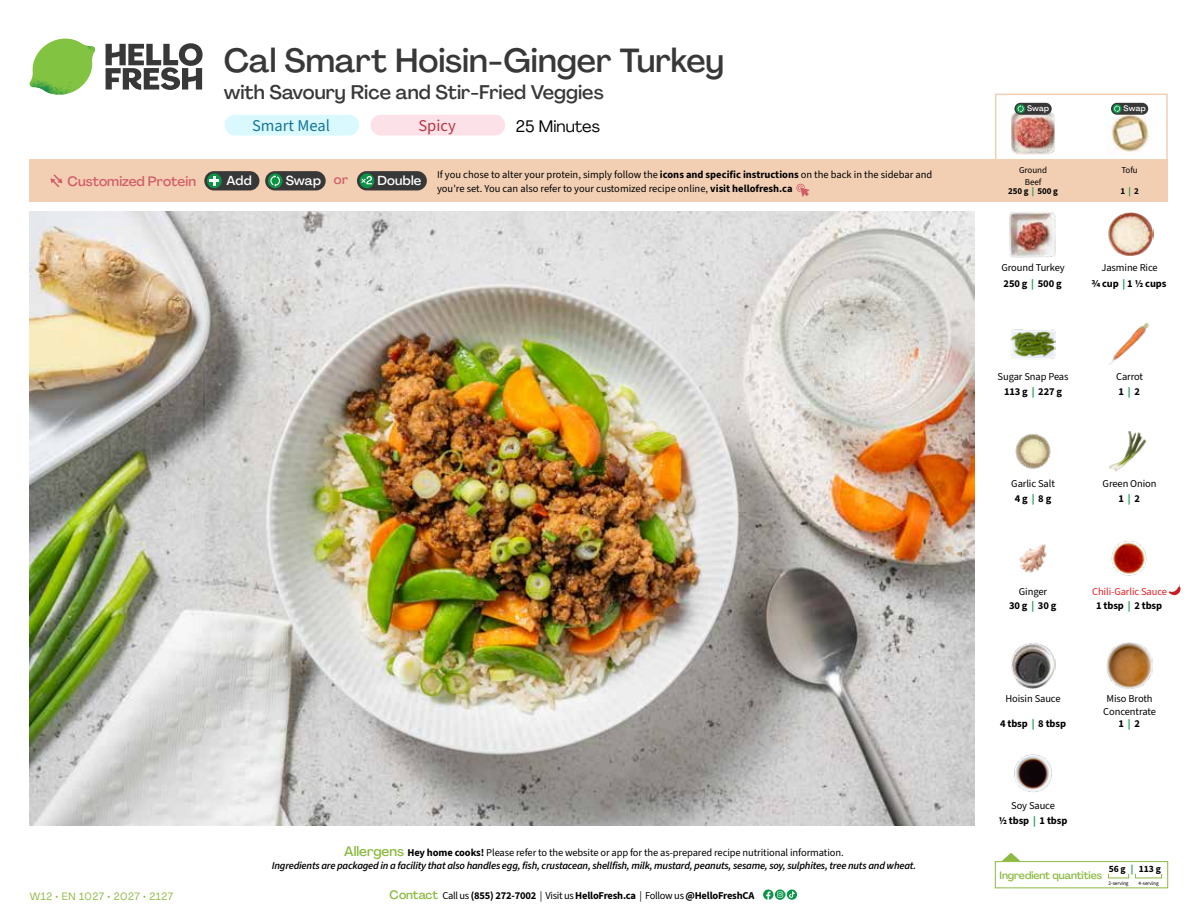
<style>
.page{position:relative;width:1188px;height:918px;background:#fff}
.page>*{position:absolute;margin:0;border:0;box-sizing:border-box;transform-origin:0 0}
.t1{font:500 33px "Agrandir";color:#383839}
.t2{font:500 19.5px "Agrandir";color:#383839}
.t3{font:16.5px "Agrandir";color:#000}
.t4{font:16.5px "Source Sans 3";color:#157695}
.t5{font:16.5px "Source Sans 3";color:#b33841}
.t6{font:500 13.5px "Agrandir";color:#d15f6a}
.t7{font:500 12.9px "Agrandir";letter-spacing:.015em;color:#fff}
.t8{font:10.5px/14.9px "Source Sans 3";letter-spacing:-.01em;color:#000;text-align:center}
.t9{font:italic 600 10.5px/13.5px "Source Sans 3";letter-spacing:-.02em;color:#000;text-align:center}
.t10{font:700 10.5px/14.9px "Source Sans 3";letter-spacing:-.02em;color:#000;text-align:center}
.t11{font:10.5px/14.9px "Source Sans 3";letter-spacing:-.01em;color:#ed1d24;text-align:center}
.t12{font:500 10.5px "Agrandir";letter-spacing:-.01em;color:#8cba42}
.t13{font:10.5px "Agrandir";letter-spacing:.05em;color:#8cba42}
.t14{font:700 9.6px "Source Sans 3";color:#000}
.t15{font:9px/11.6px "Source Sans 3";letter-spacing:-.01em;color:#000;text-align:center}
.t16{font:700 9px "Source Sans 3";color:#000}
.t17{font:500 7.95px "Agrandir";letter-spacing:.01em;color:#fff}
.t18{font:5.25px "Source Sans 3";letter-spacing:-.01em;color:#000}
.s1{color:#d15f6a}
.s2{font-weight:700}
.s3{font-family:"Agrandir";font-weight:500;font-style:normal;font-size:13.5px;color:#8cba42}
.s4{font-weight:700;font-style:normal}
.s5{font-weight:400;font-style:normal}
.s6{font-family:"Agrandir";font-weight:500;font-size:12px;color:#8cba42}
.s7{font-weight:400}
.s8{color:#0b9446}
.s9{font-weight:700;color:#0b9446}
.s10{font-weight:700;color:#000}
</style>
<div class="page">
<svg style="left:106px;top:43px;width:97px;height:47px"></svg>
<svg style="left:34px;top:39px;width:59px;height:38px"></svg>
<img style="left:65px;top:39px;width:30px;height:25px">
<img style="left:33px;top:60px;width:56px;height:10px">
<img style="left:29px;top:64px;width:58px;height:31px">
<img style="left:64px;top:70px;width:25px;height:24px">
<img style="left:30px;top:211px;width:945px;height:615px">
<div style="left:787px;top:889px;width:10px;height:11px;background:#099447;border-radius:50%"></div>
<svg style="left:763px;top:889px;width:32px;height:11px"></svg>
<svg style="left:1002px;top:853px;width:18px;height:8px"></svg>
<div style="left:995px;top:861px;width:173px;height:27px;border:1px solid #8cba42"></div>
<div style="left:225px;top:115px;width:134px;height:21px;background:#daf9ff;border-radius:10px"></div>
<div style="left:371px;top:115px;width:134px;height:21px;background:#fce1e9;border-radius:10px"></div>
<img style="left:1011px;top:329px;width:45px;height:30px">
<img style="left:1108px;top:323px;width:42px;height:42px">
<img style="left:1015px;top:434px;width:36px;height:35px">
<img style="left:1109px;top:431px;width:38px;height:41px">
<img style="left:1019px;top:544px;width:28px;height:29px">
<img style="left:1111px;top:541px;width:36px;height:35px">
<img style="left:1011px;top:643px;width:45px;height:45px">
<img style="left:1014px;top:754px;width:38px;height:38px">
<img style="left:1108px;top:212px;width:45px;height:44px">
<img style="left:1010px;top:212px;width:45px;height:45px">
<img style="left:1107px;top:643px;width:45px;height:45px">
<svg style="left:1168px;top:584px;width:13px;height:12px"></svg>
<div style="left:30px;top:160px;width:1138px;height:42px;background:#f2cfb3"></div>
<svg style="left:50px;top:174px;width:12px;height:13px"></svg>
<div style="left:265px;top:171px;width:61px;height:19px;background:#383839;border-radius:10px"></div>
<svg style="left:268px;top:173px;width:15px;height:15px"></svg>
<svg style="left:270px;top:175px;width:10px;height:12px"></svg>
<div style="left:204px;top:171px;width:55px;height:19px;background:#383839;border-radius:10px"></div>
<div style="left:207px;top:173px;width:15px;height:15px;background:#0b9446;border-radius:50%"></div>
<svg style="left:209px;top:176px;width:10px;height:10px"></svg>
<svg style="left:796px;top:183px;width:13px;height:14px"></svg>
<div style="left:357px;top:171px;width:70px;height:19px;background:#383839;border-radius:10px"></div>
<svg style="left:360px;top:173px;width:14px;height:15px"></svg>
<svg style="left:360px;top:176px;width:12px;height:8px"></svg>
<div style="left:995px;top:94px;width:173px;height:69px;border:2px solid #f2cfb3"></div>
<img style="left:1107px;top:111px;width:43px;height:41px">
<img style="left:1011px;top:112px;width:44px;height:43px">
<div style="left:1111px;top:103px;width:37px;height:12px;background:#383839;border-radius:6px"></div>
<svg style="left:1113px;top:104px;width:9px;height:9px"></svg>
<svg style="left:1114px;top:105px;width:6px;height:7px"></svg>
<div style="left:1014px;top:103px;width:38px;height:12px;background:#383839;border-radius:6px"></div>
<svg style="left:1016px;top:104px;width:9px;height:9px"></svg>
<svg style="left:1018px;top:105px;width:6px;height:7px"></svg>
<h1 class="t1" style="left:224px;top:40px;width:502px">Cal Smart Hoisin-Ginger Turkey</h1>
<h2 class="t2" style="left:224px;top:80px;width:381px">with Savoury Rice and Stir-Fried Veggies</h2>
<h3 class="t3" style="left:516px;top:116px;width:86px">25 Minutes</h3>
<h3 class="t4" style="left:252px;top:115px;width:79px">Smart Meal</h3>
<h3 class="t5" style="left:418px;top:115px;width:39px">Spicy</h3>
<p class="t6" style="left:68px;top:173px;width:130px">Customized Protein</p>
<p class="t7" style="left:227px;top:172px;width:27px">Add</p>
<p class="t7" style="left:286px;top:172px;width:64px">Swap <span class="s1">or</span></p>
<p class="t7" style="left:377px;top:172px;width:45px">Double</p>
<p class="t8" style="left:437px;top:168px;width:497px;line-height:13.5px;text-align:left">If you chose to alter your protein, simply follow the <span class="s2">icons and specific instructions</span> on the back in the sidebar and you're set. You can also refer to your customized recipe online, <span class="s2">visit hellofresh.ca</span></p>
<p class="t13" style="left:30px;top:890px;width:145px">W12 • EN 1027 • 2027 • 2127</p>
<p class="t9" style="left:272px;top:845px;width:646px"><span class="s3">Allergens</span> <span class="s4">Hey home cooks!</span> <span class="s5">Please refer to the website or app for the as-prepared recipe nutritional information.<br></span>Ingredients are packaged in a facility that also handles egg, fish, crustacean, shellfish, milk, mustard, peanuts, sesame, soy, sulphites, tree nuts and wheat.</p>
<p class="t10" style="left:390px;top:888px;width:366px"><span class="s6">Contact</span> <span class="s7">Call us</span> (855) 272-7002 <span class="s7">| Visit us</span> HelloFresh.ca <span class="s7">| Follow us</span> @HelloFreshCA</p>
<p class="t17" style="left:1027px;top:104px;width:24px">Swap</p>
<p class="t17" style="left:1124px;top:104px;width:24px">Swap</p>
<p class="t15" style="left:1019px;top:164px;width:29px">Ground<br>Beef</p>
<p class="t16" style="left:1008px;top:185px;width:51px">250 g <span class="s8">|</span> 500 g</p>
<p class="t8" style="left:1001px;top:259px;width:65px;line-height:16.4px;text-align:left">Ground Turkey<br><span class="s2">250 g</span> <span class="s9">|</span> <span class="s2">500 g</span></p>
<p class="t15" style="left:1121px;top:164px;width:18px">Tofu</p>
<p class="t16" style="left:1120px;top:185px;width:20px">1 <span class="s8">|</span> 2</p>
<p class="t10" style="left:1092px;top:259px;width:76px;line-height:16.6px"><span class="s7">Jasmine Rice<br></span>3/4 cup <span class="s8">|</span> 1 1/2 cups</p>
<p class="t8" style="left:998px;top:369px;width:72px">Sugar Snap Peas<br><span class="s2">113 g</span> <span class="s9">|</span> <span class="s2">227 g</span></p>
<p class="t8" style="left:1116px;top:369px;width:29px;text-align:left">Carrot<br><span class="s2">1</span> <span class="s9">|</span> <span class="s2">2</span></p>
<p class="t8" style="left:1011px;top:476px;width:45px">Garlic Salt<br><span class="s2">4 g</span> <span class="s9">|</span> <span class="s2">8 g</span></p>
<p class="t8" style="left:1103px;top:476px;width:55px">Green Onion<br><span class="s2">1</span> <span class="s9">|</span> <span class="s2">2</span></p>
<p class="t8" style="left:1009px;top:584px;width:49px">Ginger<br><span class="s2">30 g</span> <span class="s9">|</span> <span class="s2">30 g</span></p>
<p class="t11" style="left:1092px;top:584px;width:76px">Chili-Garlic Sauce<br><span class="s10">1 tbsp</span> <span class="s9">|</span> <span class="s10">2 tbsp</span></p>
<p class="t8" style="left:1006px;top:691px;width:57px">Hoisin Sauce</p>
<p class="t10" style="left:1000px;top:717px;width:67px">4 tbsp <span class="s8">|</span> 8 tbsp</p>
<p class="t10" style="left:998px;top:799px;width:71px"><span class="s7">Soy Sauce<br></span>1/2 tbsp <span class="s8">|</span> 1 tbsp</p>
<p class="t8" style="left:1103px;top:692px;width:54px;line-height:13.5px">Miso Broth<br>Concentrate</p>
<p class="t10" style="left:1118px;top:717px;width:23px">1 <span class="s8">|</span> 2</p>
<p class="t14" style="left:1109px;top:863px;width:54px">56 g <span class="s8">|</span> 113 g</p>
<p class="t18" style="left:1109px;top:880px;width:22px">2-serving</p>
<p class="t18" style="left:1139px;top:880px;width:22px">4-serving</p>
<p class="t12" style="left:1000px;top:868px;width:104px">Ingredient quantities</p>
</div>
